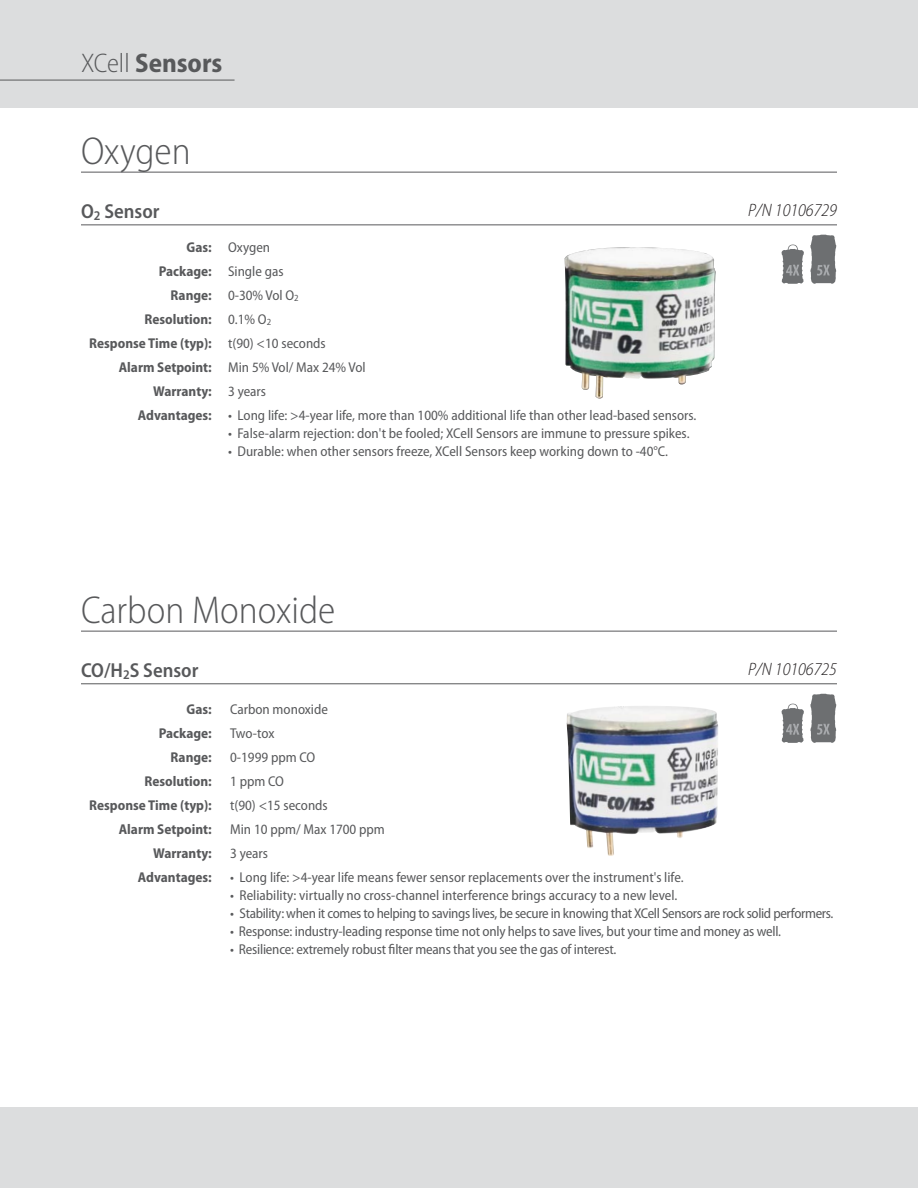
<style>
.page{position:relative;width:918px;height:1188px;background:#fff}
.page>*{position:absolute;margin:0;border:0;box-sizing:border-box;transform-origin:0 0}
.t1{font:300 semi-condensed 39px "Myriad Pro";color:#58595b}
.t2{font:700 semi-condensed 27px "Myriad Pro";color:#58595b}
.t3{font:600 semi-condensed 20.25px "Myriad Pro";color:#58595b}
.t4{font:italic 300 semi-condensed 18px "Myriad Pro";color:#231f20}
.t5{font:semi-condensed 14.25px "Myriad Pro";color:#58595b}
.t6{font:700 semi-condensed 14.25px "Myriad Pro";color:#58595b}
.t7{font:semi-condensed 14.25px "Myriad Pro";letter-spacing:-.025em;color:#58595b}
.s1{font-weight:300}
.s2{font-weight:700}
.s3{font-weight:400}
</style>
<div class="page">
<div style="left:0;top:1107px;width:918px;height:81px;background:#dcddde"></div>
<div style="left:0;top:0;width:918px;height:108px;background:#dcddde"></div>
<hr style="left:0;top:80px;width:235px;height:1px;background:#58595b">
<hr style="left:81px;top:224px;width:756px;height:1px;background:#58595b">
<hr style="left:81px;top:683px;width:756px;height:1px;background:#58595b">
<hr style="left:81px;top:172px;width:756px;height:1px;background:#58595b">
<hr style="left:81px;top:631px;width:756px;height:1px;background:#58595b">
<img style="left:566px;top:706px;width:152px;height:150px">
<img style="left:565px;top:247px;width:151px;height:152px">
<svg style="left:782px;top:245px;width:22px;height:39px"></svg>
<svg style="left:810px;top:235px;width:26px;height:49px"></svg>
<svg style="left:782px;top:704px;width:22px;height:39px"></svg>
<svg style="left:810px;top:694px;width:26px;height:49px"></svg>
<h2 class="t2" style="left:81px;top:53px;width:143px"><span class="s1">XCell</span> Sensors</h2>
<h1 class="t1" style="left:81px;top:136px;width:111px">Oxygen</h1>
<h3 class="t3" style="left:81px;top:199px;width:80px">O<sub>2</sub> Sensor</h3>
<p class="t5" style="left:187px;top:242px;width:85px"><span class="s2">Gas:</span> Oxygen</p>
<p class="t5" style="left:159px;top:266px;width:126px"><span class="s2">Package:</span> Single gas</p>
<p class="t5" style="left:171px;top:290px;width:130px"><span class="s2">Range:</span> 0-30% Vol O<sub>2</sub></p>
<p class="t6" style="left:144px;top:314px;width:128px">Resolution: <span class="s3">0.1% O</span><sub>2</sub></p>
<p class="t6" style="left:89px;top:338px;width:238px">Response Time (typ): <span class="s3">t(90) &lt;10 seconds</span></p>
<p class="t5" style="left:119px;top:362px;width:248px"><span class="s2">Alarm Setpoint:</span> Min 5% Vol/ Max 24% Vol</p>
<p class="t6" style="left:153px;top:386px;width:114px">Warranty: <span class="s3">3 years</span></p>
<p class="t5" style="left:138px;top:410px;width:560px"><span class="s2">Advantages:</span> • Long life: &gt;4-year life, more than 100% additional life than other lead-based sensors.</p>
<p class="t5" style="left:228px;top:428px;width:463px">• False-alarm rejection: don't be fooled; XCell Sensors are immune to pressure spikes.</p>
<p class="t5" style="left:228px;top:446px;width:441px">• Durable: when other sensors freeze, XCell Sensors keep working down to -40°C.</p>
<p class="t4" style="left:748px;top:203px;width:90px">P/N 10106729</p>
<h1 class="t1" style="left:81px;top:595px;width:256px">Carbon Monoxide</h1>
<p class="t4" style="left:748px;top:662px;width:90px">P/N 10106725</p>
<h3 class="t3" style="left:81px;top:658px;width:119px">CO/H<sub>2</sub>S Sensor</h3>
<p class="t6" style="left:187px;top:704px;width:27px">Gas:</p>
<p class="t5" style="left:230px;top:704px;width:99px">Carbon monoxide</p>
<p class="t6" style="left:159px;top:728px;width:55px">Package:</p>
<p class="t5" style="left:230px;top:728px;width:46px">Two-tox</p>
<p class="t6" style="left:171px;top:752px;width:43px">Range:</p>
<p class="t5" style="left:230px;top:752px;width:87px">0-1999 ppm CO</p>
<p class="t6" style="left:144px;top:776px;width:69px">Resolution:</p>
<p class="t5" style="left:230px;top:776px;width:55px">1 ppm CO</p>
<p class="t6" style="left:89px;top:800px;width:124px">Response Time (typ):</p>
<p class="t5" style="left:230px;top:800px;width:99px">t(90) &lt;15 seconds</p>
<p class="t6" style="left:119px;top:824px;width:95px">Alarm Setpoint:</p>
<p class="t5" style="left:230px;top:824px;width:156px">Min 10 ppm/ Max 1700 ppm</p>
<p class="t6" style="left:153px;top:848px;width:60px">Warranty:</p>
<p class="t5" style="left:230px;top:848px;width:40px">3 years</p>
<p class="t6" style="left:138px;top:872px;width:76px">Advantages:</p>
<p class="t5" style="left:230px;top:872px;width:455px">• Long life: &gt;4-year life means fewer sensor replacements over the instrument's life.</p>
<p class="t5" style="left:230px;top:890px;width:449px">• Reliability: virtually no cross-channel interference brings accuracy to a new level.</p>
<p class="t7" style="left:230px;top:908px;width:605px">• Stability: when it comes to helping to savings lives, be secure in knowing that XCell Sensors are rock solid performers.</p>
<p class="t5" style="left:230px;top:926px;width:553px">• Response: industry-leading response time not only helps to save lives, but your time and money as well.</p>
<p class="t5" style="left:230px;top:944px;width:388px">• Resilience: extremely robust filter means that you see the gas of interest.</p>
</div>
